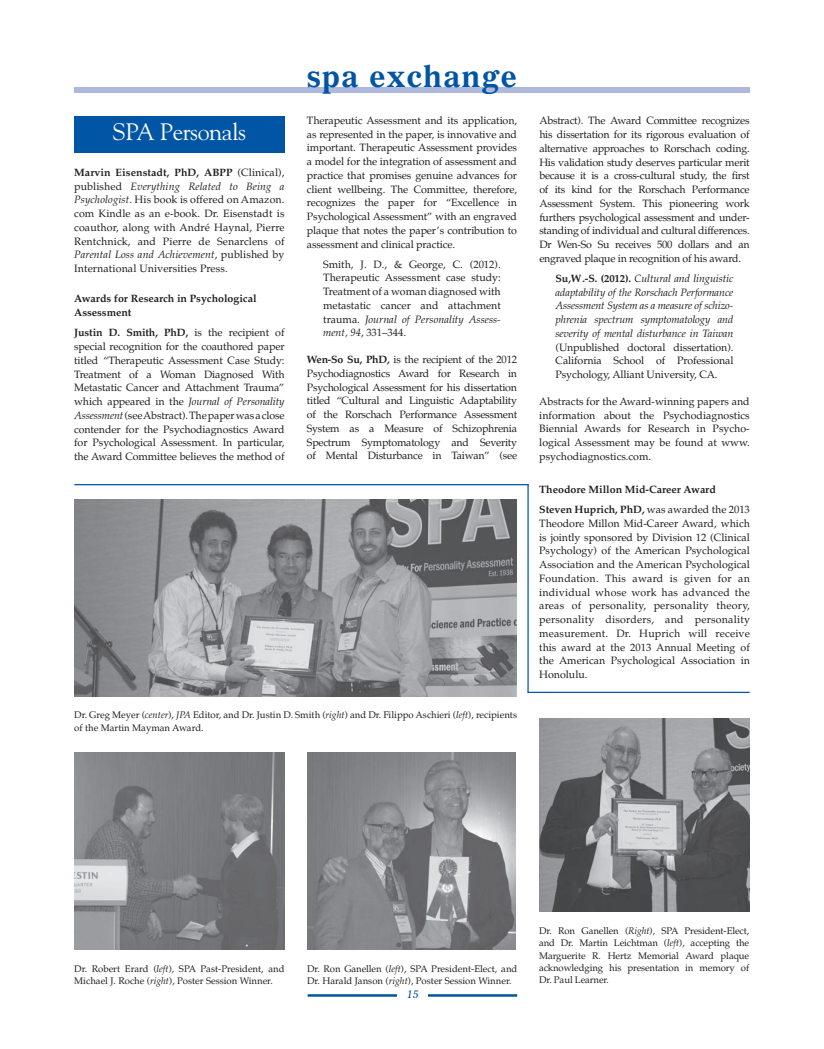
<style>
.page{position:relative;width:824px;height:1049px;background:#fff}
.page>*{position:absolute;margin:0;border:0;box-sizing:border-box;transform-origin:0 0}
.t1{font:700 30px "Gazette LH";letter-spacing:.035em;color:#0155a5}
.t2{font:23.75px "Goudy";letter-spacing:-.02em;color:#fff}
.t3{font:10.62px/13.8px "Palatino";letter-spacing:-.01em;color:#231f20;text-align:justify}
.t4{font:italic 10.62px/13.8px "Palatino";letter-spacing:-.01em;color:#231f20;text-align:justify}
.t5{font:700 10.62px/13.8px "Palatino";color:#231f20}
.t6{font:italic 10.62px "Gazette LH";color:#0155a5}
.t7{font:9.62px/12.4px "Palatino";color:#231f20}
.s1{font-weight:700}
.s2{font-style:italic}
.s3{font-weight:700;font-style:normal}
.s4{font-weight:400}
</style>
<div class="page">
<div style="left:74px;top:87px;width:675px;height:5px;background:#aeb9dc"></div>
<hr style="left:307px;top:994px;width:210px;height:2px;background:#0155a5">
<div style="left:397px;top:989px;width:30px;height:14px;background:#fff"></div>
<div style="left:74px;top:116px;width:210px;height:37px;background:#0155a5"></div>
<img style="left:74px;top:499px;width:443px;height:197px">
<img style="left:74px;top:752px;width:210px;height:197px">
<img style="left:307px;top:752px;width:208px;height:197px">
<img style="left:539px;top:719px;width:210px;height:192px">
<hr style="left:74px;top:484px;width:454px;height:1px;background:#0155a5">
<hr style="left:527px;top:484px;width:1px;height:208px;background:#0155a5">
<hr style="left:527px;top:691px;width:222px;height:2px;background:#0155a5">
<h2 class="t2" style="left:113px;top:122px;width:135px">SPA Personals</h2>
<p class="t3" style="left:74px;top:167px;width:212px"><span class="s1">Marvin Eisenstadt, PhD, ABPP</span> (Clinical), published <span class="s2">Everything Related to Being a Psychologist.</span> His book is offered on Amazon. com Kindle as an e-book. Dr. Eisenstadt is coauthor, along with André Haynal, Pierre Rentchnick, and Pierre de Senarclens of <span class="s2">Parental Loss and Achievement</span>, published by International Universities Press.</p>
<p class="t5" style="left:74px;top:293px;width:184px">Awards for Research in Psychological<br>Assessment</p>
<p class="t3" style="left:74px;top:327px;width:212px"><span class="s1">Justin D. Smith, PhD,</span> is the recipient of special recognition for the coauthored paper titled “Therapeutic Assessment Case Study:<br>Treatment of a Woman Diagnosed With Metastatic Cancer and Attachment Trauma” which appeared in the <span class="s2">Journal of Personality Assessment</span> (see Abstract). The paper was a close contender for the Psychodiagnostics Award for Psychological Assessment. In particular, the Award Committee believes the method of</p>
<h1 class="t1" style="left:307px;top:64px;width:212px">spa exchange</h1>
<p class="t3" style="left:307px;top:115px;width:212px">Therapeutic Assessment and its application, as represented in the paper, is innovative and important. Therapeutic Assessment provides a model for the integration of assessment and practice that promises genuine advances for client wellbeing. The Committee, therefore, recognizes the paper for “Excellence in Psychological Assessment” with an engraved plaque that notes the paper’s contribution to assessment and clinical practice.</p>
<p class="t3" style="left:323px;top:258px;width:179px">Smith, J. D., &amp; George, C. (2012).<br>Therapeutic Assessment case study:<br>Treatment of a woman diagnosed with metastatic cancer and attachment trauma. <span class="s2">Journal of Personality Assess&shy;ment, 94</span>, 331–344.</p>
<p class="t3" style="left:307px;top:354px;width:212px"><span class="s1">Wen-So Su, PhD,</span> is the recipient of the 2012<br>Psychodiagnostics Award for Research in Psychological Assessment for his dissertation titled “Cultural and Linguistic Adaptability of the Rorschach Performance Assessment System as a Measure of Schizophrenia Spectrum Symptomatology and Severity of Mental Disturbance in Taiwan” (see</p>
<p class="t7" style="left:74px;top:710px;width:444px">Dr. Greg Meyer (<span class="s2">center</span>), <span class="s2">JPA</span> Editor, and Dr. Justin D. Smith (<span class="s2">right</span>) and Dr. Filippo Aschieri (<span class="s2">left</span>), recipients of the Martin Mayman Award.</p>
<p class="t3" style="left:539px;top:115px;width:212px">Abstract). The Award Committee recognizes his dissertation for its rigorous evaluation of alternative approaches to Rorschach coding.<br>His validation study deserves particular merit because it is a cross-cultural study, the first of its kind for the Rorschach Performance Assessment System. This pioneering work furthers psychological assessment and under&shy;standing of individual and cultural differences.<br>Dr Wen-So Su receives 500 dollars and an engraved plaque in recognition of his award.</p>
<p class="t4" style="left:555px;top:272px;width:179px"><span class="s3">Su,W.-S. (2012).</span> Cultural and linguistic adaptability of the Rorschach Performance Assessment System as a measure of schizo&shy;phrenia spectrum symptomatology and severity of mental disturbance in Taiwan</p>
<p class="t3" style="left:555px;top:341px;width:179px">(Unpublished doctoral dissertation).<br>California School of Professional Psychology, Alliant University, CA.</p>
<p class="t3" style="left:539px;top:396px;width:212px">Abstracts for the Award-winning papers and information about the Psychodiagnostics Biennial Awards for Research in Psycho&shy;logical Assessment may be found at www. psychodiagnostics.com.</p>
<p class="t5" style="left:539px;top:480px;width:212px;line-height:20.5px">Theodore Millon Mid-Career Award<br>Steven Huprich, PhD, <span class="s4">was awarded the 2013</span></p>
<p class="t3" style="left:539px;top:517px;width:212px">Theodore Millon Mid-Career Award, which is jointly sponsored by Division 12 (Clinical Psychology) of the American Psychological Association and the American Psychological Foundation. This award is given for an individual whose work has advanced the areas of personality, personality theory, personality disorders, and personality measurement. Dr. Huprich will receive this award at the 2013 Annual Meeting of the American Psychological Association in Honolulu.</p>
<p class="t7" style="left:74px;top:963px;width:212px">Dr. Robert Erard (<span class="s2">left</span>), SPA Past-President, and<br>Michael J. Roche (<span class="s2">right</span>), Poster Session Winner.</p>
<p class="t7" style="left:307px;top:963px;width:212px">Dr. Ron Ganellen (<span class="s2">left</span>), SPA President-Elect, and<br>Dr. Harald Janson (<span class="s2">right</span>), Poster Session Winner.</p>
<p class="t6" style="left:406px;top:989px;width:13px">15</p>
<p class="t7" style="left:539px;top:925px;width:212px;text-align:justify">Dr. Ron Ganellen (<span class="s2">Right</span>), SPA President-Elect, and Dr. Martin Leichtman (<span class="s2">left</span>), accepting the Marguerite R. Hertz Memorial Award plaque acknowledging his presentation in memory of Dr. Paul Learner.</p>
</div>
